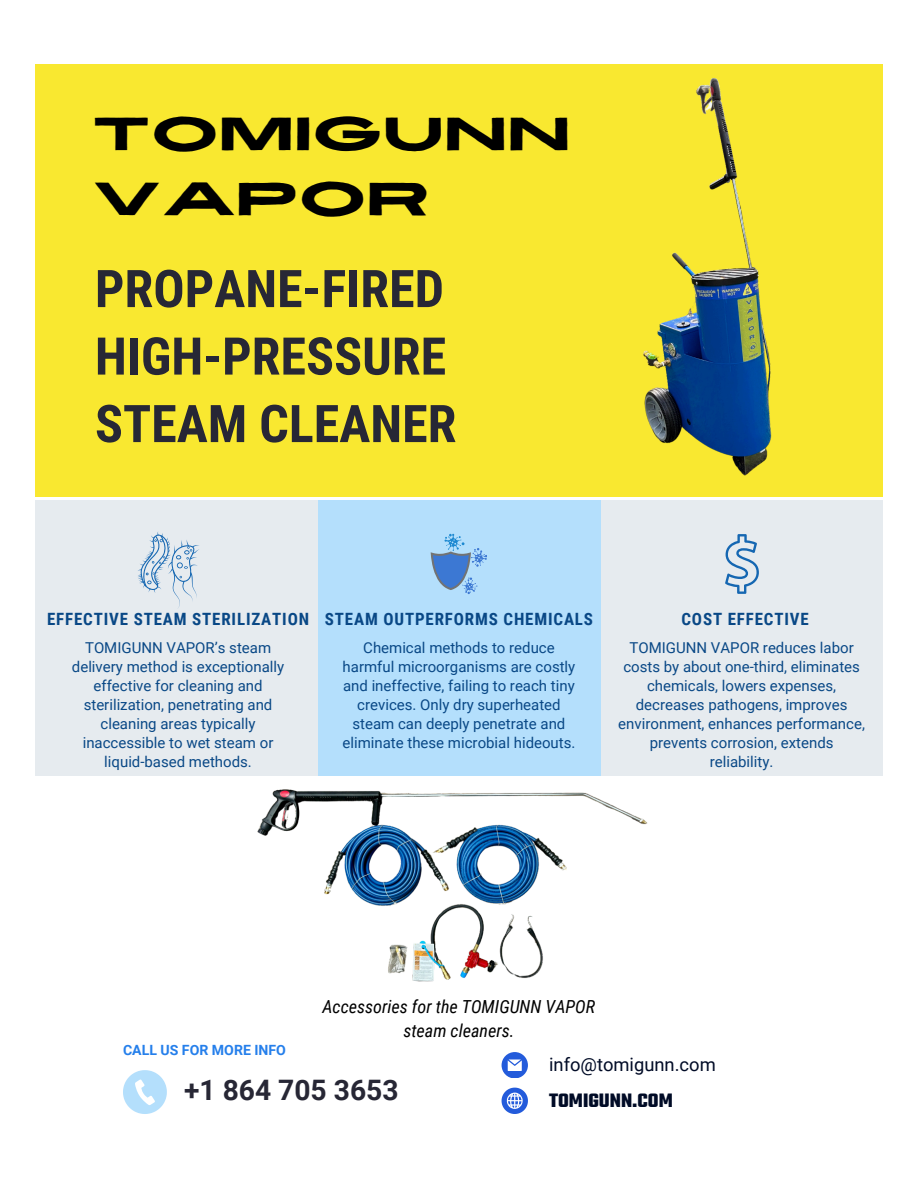
<style>
.page{position:relative;width:918px;height:1188px;background:#fff}
.page>*{position:absolute;margin:0;border:0;box-sizing:border-box;transform-origin:0 0}
.t1{font:700 52.05px/67.5px "Roboto Condensed";color:#272735}
.t2{font:expanded 46.5px/64.9px "Revive 80";color:#000}
.t3{font:700 28.2px "Roboto";color:#272735}
.t4{font:700 21px "Teko";color:#000b26}
.t5{font:18.45px "Roboto";color:#000b26}
.t6{font:italic 18px/24.8px "Roboto Condensed";color:#000;text-align:center}
.t7{font:700 16.95px "Roboto Condensed";letter-spacing:.05em;color:#094886}
.t8{font:15px/19.2px "Roboto";color:#094886;text-align:center}
.t9{font:700 14.1px "Roboto";color:#257feb}
</style>
<div class="page">
<div style="left:35px;top:500px;width:847px;height:276px;background:#e6ebef"></div>
<div style="left:318px;top:500px;width:282px;height:276px;background:#b4dffc"></div>
<svg style="left:123px;top:1070px;width:44px;height:44px"></svg>
<svg style="left:502px;top:1052px;width:25px;height:26px"></svg>
<svg style="left:502px;top:1088px;width:25px;height:25px"></svg>
<svg style="left:138px;top:532px;width:61px;height:76px"></svg>
<svg style="left:431px;top:534px;width:56px;height:60px"></svg>
<div style="left:35px;top:65px;width:847px;height:432px;background:#f9e830"></div>
<img style="left:643px;top:78px;width:129px;height:398px">
<img style="left:257px;top:769px;width:391px;height:213px">
<svg style="left:725px;top:534px;width:34px;height:60px"></svg>
<h2 class="t2" style="left:92px;top:100px;width:480px">TOMIGUNN<br>VAPOR</h2>
<p class="t1" style="left:95px;top:256px;width:363px">PROPANE-FIRED<br>HIGH-PRESSURE<br>STEAM CLEANER</p>
<p class="t7" style="left:47px;top:609px;width:264px">EFFECTIVE STEAM STERILIZATION</p>
<h5 class="t7" style="left:325px;top:609px;width:270px">STEAM OUTPERFORMS CHEMICALS</h5>
<p class="t7" style="left:681px;top:609px;width:129px">COST EFFECTIVE</p>
<h5 class="t8" style="left:72px;top:638px;width:214px">TOMIGUNN VAPOR’s steam delivery method is exceptionally effective for cleaning and sterilization, penetrating and cleaning areas typically inaccessible to wet steam or liquid-based methods.</h5>
<p class="t8" style="left:343px;top:638px;width:234px">Chemical methods to reduce harmful microorganisms are costly and ineffective, failing to reach tiny crevices. Only dry superheated steam can deeply penetrate and eliminate these microbial hideouts.</p>
<p class="t8" style="left:618px;top:638px;width:248px">TOMIGUNN VAPOR reduces labor costs by about one-third, eliminates chemicals, lowers expenses, decreases pathogens, improves environment, enhances performance, prevents corrosion, extends reliability.</p>
<p class="t6" style="left:322px;top:994px;width:274px">Accessories for the TOMIGUNN VAPOR steam cleaners.</p>
<p class="t9" style="left:123px;top:1042px;width:165px">CALL US FOR MORE INFO</p>
<h5 class="t3" style="left:184px;top:1074px;width:216px">+1 864 705 3653</h5>
<p class="t5" style="left:549px;top:1053px;width:168px">info@tomigunn.com</p>
<h6 class="t4" style="left:549px;top:1087px;width:125px">TOMIGUNN.COM</h6>
</div>
